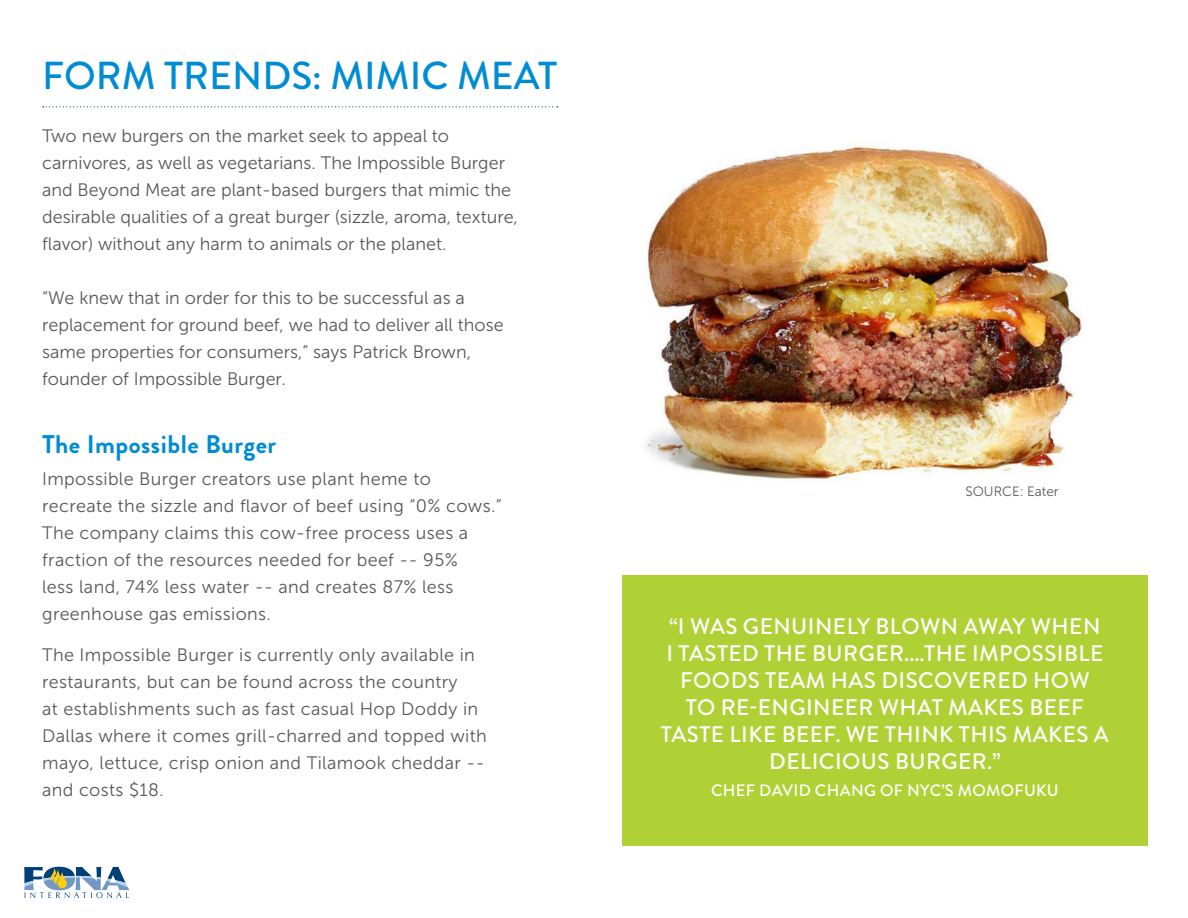
<style>
.page{position:relative;width:1188px;height:918px;background:#fff}
.page>*{position:absolute;margin:0;border:0;box-sizing:border-box;transform-origin:0 0}
.t1{font:500 39px "Brandon Grotesque";color:#008cd3}
.t2{font:700 25.5px "Brandon Grotesque";letter-spacing:.02em;color:#008cd3}
.t3{font:500 22.5px/27px "Brandon Grotesque";letter-spacing:.02em;color:#fff;text-align:center}
.t4{font:18px/27px "Museo Sans 300";letter-spacing:.015em;color:#57585a}
.t5{font:500 16.5px "Brandon Grotesque";letter-spacing:.02em;color:#fff}
.t6{font:13.5px "Museo Sans 300";color:#57585a}
</style>
<div class="page">
<svg style="left:24px;top:867px;width:105px;height:31px"></svg>
<div style="left:622px;top:575px;width:526px;height:271px;background:#b0d136"></div>
<img style="left:645px;top:145px;width:438px;height:336px">
<svg style="left:43px;top:106px;width:515px;height:1px"></svg>
<h1 class="t1" style="left:42px;top:49px;width:517px">FORM TRENDS: MIMIC MEAT</h1>
<p class="t4" style="left:42px;top:122px;width:477px">Two new burgers on the market seek to appeal to carnivores, as well as vegetarians. The Impossible Burger and Beyond Meat are plant-based burgers that mimic the desirable qualities of a great burger (sizzle, aroma, texture, flavor) without any harm to animals or the planet.</p>
<p class="t4" style="left:42px;top:284px;width:463px">“We knew that in order for this to be successful as a replacement for ground beef, we had to deliver all those same properties for consumers,” says Patrick Brown, founder of Impossible Burger.</p>
<h2 class="t2" style="left:42px;top:426px;width:236px">The Impossible Burger</h2>
<p class="t4" style="left:42px;top:466px;width:461px">Impossible Burger creators use plant heme to recreate the sizzle and flavor of beef using “0% cows.” The company claims this cow-free process uses a fraction of the resources needed for beef -- 95%<br>less land, 74% less water -- and creates 87% less greenhouse gas emissions.</p>
<p class="t4" style="left:42px;top:641px;width:446px">The Impossible Burger is currently only available in restaurants, but can be found across the country<br>at establishments such as fast casual Hop Doddy in Dallas where it comes grill-charred and topped with mayo, lettuce, crisp onion and Tilamook cheddar -- and costs $18.</p>
<p class="t6" style="left:966px;top:484px;width:95px">SOURCE: Eater</p>
<p class="t3" style="left:661px;top:614px;width:449px">“I WAS GENUINELY BLOWN AWAY WHEN<br>I TASTED THE BURGER....THE IMPOSSIBLE<br>FOODS TEAM HAS DISCOVERED HOW<br>TO RE-ENGINEER WHAT MAKES BEEF<br>TASTE LIKE BEEF. WE THINK THIS MAKES A<br>DELICIOUS BURGER.”</p>
<p class="t5" style="left:711px;top:779px;width:349px">CHEF DAVID CHANG OF NYC’S MOMOFUKU</p>
</div>
